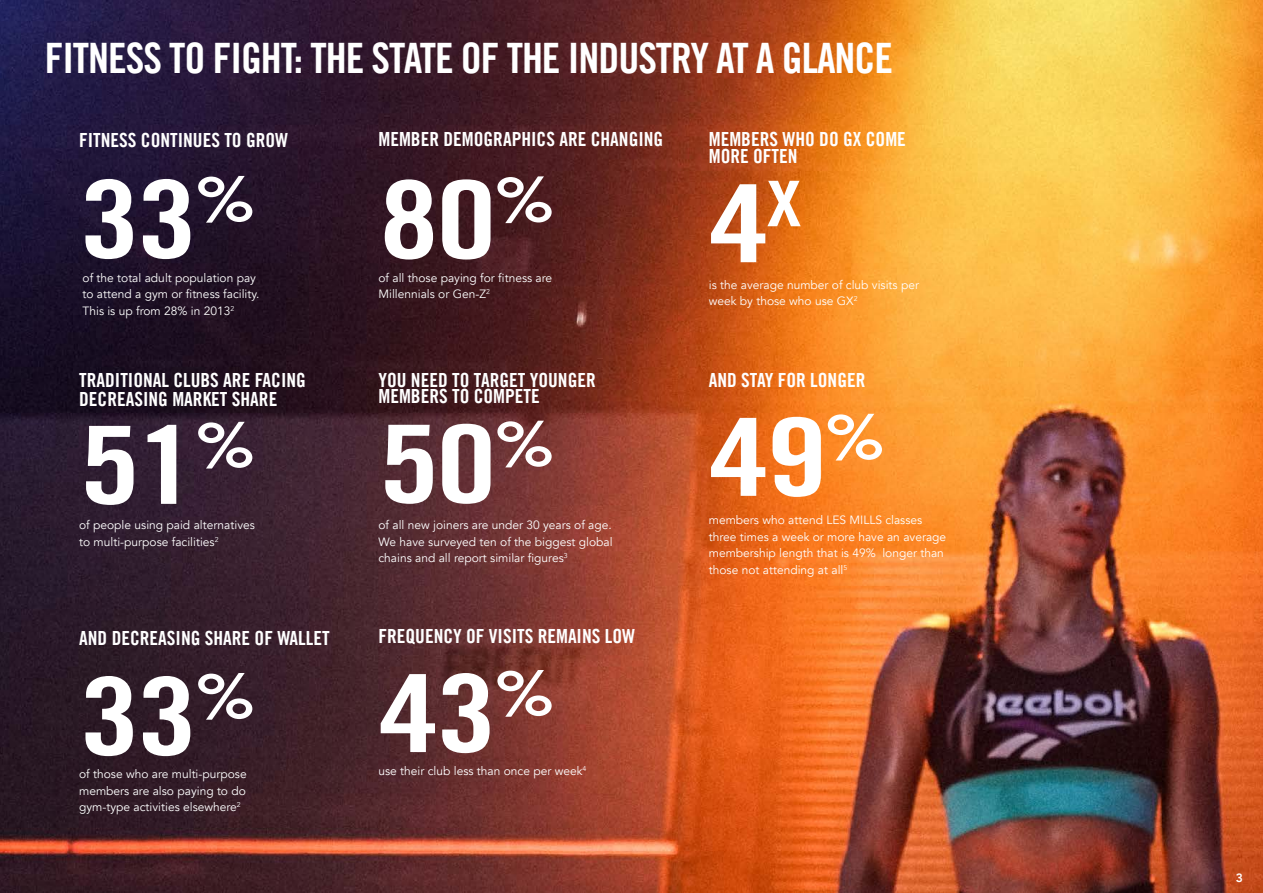
<style>
.page{position:relative;width:1263px;height:893px;background:#fff}
.page>*{position:absolute;margin:0;border:0;box-sizing:border-box;transform-origin:0 0}
.t1{font:108px "Trade Gothic LT Com Bd Cn 20";letter-spacing:-.025em;color:#fff;scale:1.27 1}
.t2{font:63px "Trade Gothic LT Com Bd Cn 20";color:#fff;scale:1.27 1}
.t3{font:42px "Trade Gothic LT Com Bd Cn 20";letter-spacing:-.025em;color:#fff}
.t4{font:19.5px/16.5px "Trade Gothic LT Com Bd Cn 20";color:#fff}
.t5{font:12px/16.5px "Avenir";color:#fff}
.t6{font:800 12px "Avenir LT Com";color:#fff}
.t7{font:7.05px "Avenir";color:#fff}
</style>
<div class="page">
<img style="left:0;top:0;width:1263px;height:893px">
<p class="t3" style="left:45px;top:32px;width:850px">FITNESS TO FIGHT: THE STATE OF THE INDUSTRY AT A GLANCE</p>
<p class="t4" style="left:79px;top:131px;width:211px">FITNESS CONTINUES TO GROW</p>
<p class="t1" style="left:79px;top:154px;width:141px">33<sup>%</sup></p>
<p class="t5" style="left:83px;top:269px;width:178px">of the total adult population pay to attend a gym or fitness facility.<br>This is up from 28% in 2013<sup>2</sup></p>
<p class="t4" style="left:79px;top:370px;width:228px;line-height:19.5px">TRADITIONAL CLUBS ARE FACING<br>DECREASING MARKET SHARE</p>
<p class="t1" style="left:79px;top:400px;width:141px">51<sup>%</sup></p>
<p class="t5" style="left:79px;top:517px;width:177px">of people using paid alternatives to multi-purpose facilities<sup>2</sup></p>
<p class="t4" style="left:79px;top:629px;width:252px">AND DECREASING SHARE OF WALLET</p>
<p class="t1" style="left:79px;top:651px;width:141px">33<sup>%</sup></p>
<p class="t5" style="left:79px;top:766px;width:169px;text-align:justify">of those who are multi-purpose members are also paying to do gym-type activities elsewhere<sup>2</sup></p>
<p class="t4" style="left:378px;top:131px;width:286px">MEMBER DEMOGRAPHICS ARE CHANGING</p>
<p class="t1" style="left:378px;top:154px;width:141px">80<sup>%</sup></p>
<p class="t5" style="left:378px;top:269px;width:175px">of all those paying for fitness are<br>Millennials or Gen-Z<sup>2</sup></p>
<p class="t4" style="left:378px;top:371px;width:219px">YOU NEED TO TARGET YOUNGER<br>MEMBERS TO COMPETE</p>
<p class="t1" style="left:378px;top:399px;width:141px">50<sup>%</sup></p>
<p class="t5" style="left:378px;top:517px;width:236px;text-align:justify">of all new joiners are under 30 years of age.<br>We have surveyed ten of the biggest global chains and all report similar figures<sup>3</sup></p>
<p class="t4" style="left:378px;top:628px;width:258px">FREQUENCY OF VISITS REMAINS LOW</p>
<p class="t2" style="left:493px;top:655px;width:50px">%</p>
<p class="t1" style="left:378px;top:648px;width:95px">43</p>
<p class="t5" style="left:378px;top:763px;width:206px">use their club less than once per week</p>
<p class="t7" style="left:582px;top:765px;width:5px">4</p>
<p class="t4" style="left:709px;top:131px;width:199px">MEMBERS WHO DO GX COME<br>MORE OFTEN</p>
<p class="t1" style="left:709px;top:158px;width:75px">4<sup>X</sup></p>
<p class="t5" style="left:709px;top:277px;width:212px">is the average number of club visits per week by those who use GX<sup>2</sup></p>
<p class="t4" style="left:709px;top:371px;width:158px">AND STAY FOR LONGER</p>
<p class="t1" style="left:709px;top:392px;width:141px">49<sup>%</sup></p>
<p class="t5" style="left:709px;top:512px;width:239px">members who attend LES MILLS classes three times a week or more have an average membership length that is 49% longer than those not attending at all<sup>5</sup></p>
<p class="t6" style="left:1236px;top:871px;width:9px">3</p>
</div>
